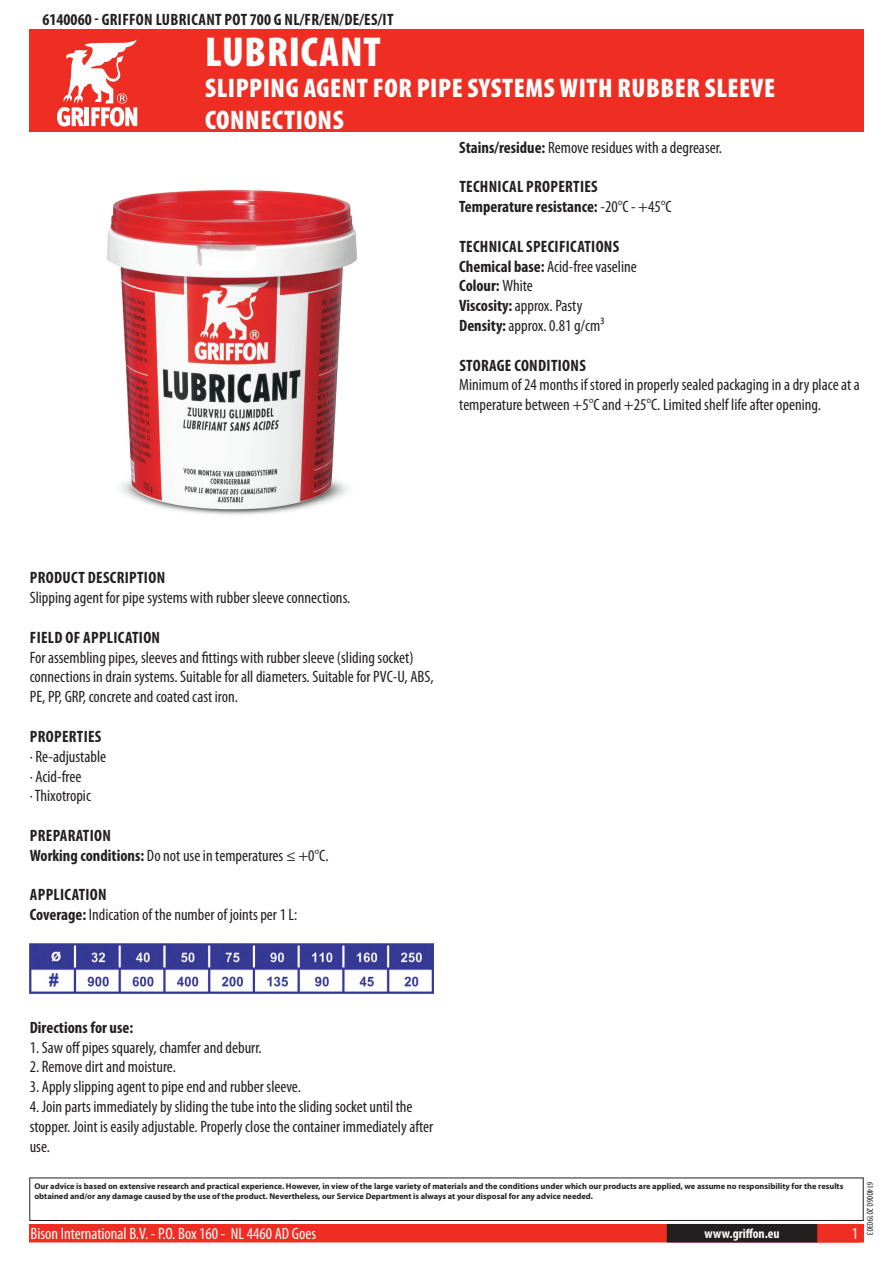
<style>
.page{position:relative;width:893px;height:1263px;background:#fff}
.page>*{position:absolute;margin:0;border:0;box-sizing:border-box;transform-origin:0 0}
.t1{font:900 condensed 42px "Myriad Pro";letter-spacing:.02em;color:#fff}
.t2{font:900 condensed 27px/32.4px "Myriad Pro";letter-spacing:.02em;color:#fff}
.t3{font:condensed 16.5px/19.8px "Myriad Pro";color:#231f20}
.t4{font:700 condensed 16.5px/19.8px "Myriad Pro";letter-spacing:.02em;color:#231f20}
.t5{font:condensed 16.5px "Myriad Pro";color:#fff}
.t6{font:700 condensed 13.5px "Myriad Pro";letter-spacing:.015em;color:#fff}
.t7{font:condensed 9px "Myriad Pro";color:#231f20}
.t8{font:700 8.4px/10.1px "Myriad Pro";color:#231f20}
.s1{font-weight:700}
.s2{font-weight:400}
</style>
<div class="page">
<div style="left:30px;top:1225px;width:833px;height:17px;background:#ee2e22"></div>
<div style="left:29px;top:1224px;width:835px;height:18px;border:2px solid #ee2e22"></div>
<div style="left:816px;top:1224px;width:44px;height:18px;border:2px solid #ee2e22"></div>
<div style="left:668px;top:1225px;width:148px;height:17px;background:#231f20"></div>
<div style="left:667px;top:1224px;width:150px;height:18px;border:2px solid #231f20"></div>
<div style="left:29px;top:1177px;width:835px;height:44px;border:1px solid #231f20"></div>
<div style="left:30px;top:30px;width:834px;height:102px;background:#ee2e22"></div>
<svg style="left:57px;top:39px;width:80px;height:87px"></svg>
<img style="left:107px;top:189px;width:250px;height:326px">
<img style="left:30px;top:943px;width:403px;height:50px">
<p class="t4" style="left:43px;top:9px;width:346px">6140060 - GRIFFON LUBRICANT POT 700 G NL/FR/EN/DE/ES/IT</p>
<h1 class="t1" style="left:205px;top:25px;width:177px">LUBRICANT</h1>
<h2 class="t2" style="left:205px;top:71px;width:571px">SLIPPING AGENT FOR PIPE SYSTEMS WITH RUBBER SLEEVE<br>CONNECTIONS</h2>
<p class="t3" style="left:459px;top:137px;width:264px"><span class="s1">STAINS/RESIDUE:</span> Remove residues with a degreaser.</p>
<p class="t4" style="left:459px;top:177px;width:214px">TECHNICAL PROPERTIES<br>TEMPERATURE RESISTANCE: <span class="s2">-20°C - +45°C</span></p>
<p class="t4" style="left:459px;top:236px;width:179px">TECHNICAL SPECIFICATIONS<br>CHEMICAL BASE: <span class="s2">Acid-free vaseline<br></span>COLOUR: <span class="s2">White<br></span>VISCOSITY: <span class="s2">approx. Pasty<br></span>DENSITY: <span class="s2">approx. 0.81 g/cm³</span></p>
<p class="t4" style="left:459px;top:355px;width:127px">STORAGE CONDITIONS</p>
<p class="t3" style="left:459px;top:375px;width:402px">Minimum of 24 months if stored in properly sealed packaging in a dry place at a temperature between +5°C and +25°C. Limited shelf life after opening.</p>
<p class="t4" style="left:30px;top:568px;width:137px">PRODUCT DESCRIPTION</p>
<p class="t3" style="left:30px;top:588px;width:322px">Slipping agent for pipe systems with rubber sleeve connections.</p>
<p class="t4" style="left:30px;top:627px;width:132px">FIELD OF APPLICATION</p>
<p class="t3" style="left:30px;top:647px;width:405px">For assembling pipes, sleeves and fittings with rubber sleeve (sliding socket) connections in drain systems. Suitable for all diameters. Suitable for PVC-U, ABS,<br>PE, PP, GRP, concrete and coated cast iron.</p>
<p class="t4" style="left:30px;top:726px;width:66px">PROPERTIES</p>
<p class="t3" style="left:30px;top:746px;width:78px">· Re-adjustable · Acid-free<br>· Thixotropic</p>
<p class="t4" style="left:30px;top:825px;width:300px">PREPARATION<br>WORKING CONDITIONS: <span class="s2">Do not use in temperatures ≤ +0°C.</span></p>
<p class="t4" style="left:30px;top:884px;width:9px">APPL</p>
<p class="t3" style="left:30px;top:885px;width:269px;text-indent:30px"><span class="s1">ICATION<br>COVERAGE:</span> Indication of the number of joints per 1 L:</p>
<p class="t4" style="left:30px;top:1017px;width:105px">DIRECTIONS FOR USE:</p>
<p class="t3" style="left:30px;top:1037px;width:233px">1. Saw off pipes squarely, chamfer and deburr.</p>
<p class="t3" style="left:30px;top:1057px;width:148px">2. Remove dirt and moisture.</p>
<p class="t3" style="left:30px;top:1077px;width:273px">3. Apply slipping agent to pipe end and rubber sleeve.</p>
<p class="t3" style="left:30px;top:1096px;width:405px">4. Join parts immediately by sliding the tube into the sliding socket until the stopper. Joint is easily adjustable. Properly close the container immediately after use.</p>
<p class="t8" style="left:34px;top:1181px;width:810px">Our advice is based on extensive research and practical experience. However, in view of the large variety of materials and the conditions under which our products are applied, we assume no responsibility for the results obtained and/or any damage caused by the use of the product. Nevertheless, our Service Department is always at your disposal for any advice needed.</p>
<p class="t5" style="left:31px;top:1224px;width:287px">Bison International B.V. - P.O. Box 160 - NL 4460 AD Goes</p>
<p class="t6" style="left:704px;top:1225px;width:77px">WWW.GRIFFON.EU</p>
<p class="t5" style="left:852px;top:1224px;width:8px">1</p>
<p class="t7" style="left:875px;top:1182px;width:55px;rotate:90deg">6140060 20190303</p>
</div>
